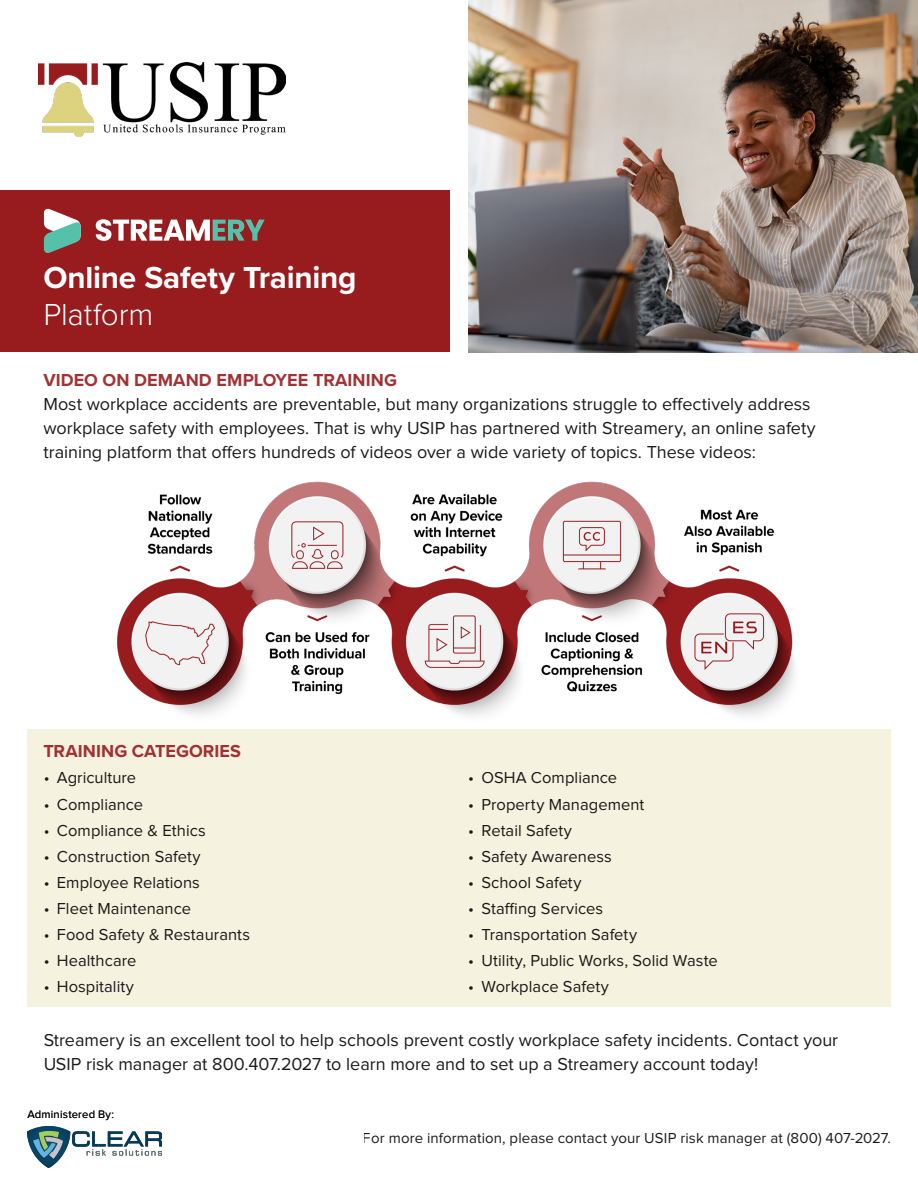
<style>
.page{position:relative;width:918px;height:1188px;background:#fff}
.page>*{position:absolute;margin:0;border:0;box-sizing:border-box;transform-origin:0 0}
.t1{font:700 31.5px "Proxima Nova";letter-spacing:-.01em;color:#fff}
.t2{font:300 31.5px "Proxima Nova";letter-spacing:-.005em;color:#fff}
.t3{font:18px/24px "Proxima Nova";color:#000}
.t4{font:700 18px "Proxima Nova";letter-spacing:.005em;color:#981b1e}
.t5{font:16.5px "Proxima Nova";letter-spacing:.005em;color:#000}
.t6{font:15px "Proxima Nova";letter-spacing:.005em;color:#000}
.t7{font:11.25px "Proxima Nova";letter-spacing:.02em;color:#000}
</style>
<div class="page">
<div style="left:0;top:190px;width:449px;height:162px;background:#981b1e"></div>
<div style="left:27px;top:729px;width:864px;height:278px;background:#f6f2e0"></div>
<img style="left:469px;top:0;width:449px;height:352px">
<img style="left:27px;top:1126px;width:135px;height:42px">
<svg style="left:44px;top:209px;width:37px;height:44px"></svg>
<svg style="left:96px;top:219px;width:169px;height:22px"></svg>
<img style="left:39px;top:63px;width:246px;height:74px">
<img style="left:117px;top:481px;width:678px;height:235px">
<h1 class="t1" style="left:43px;top:254px;width:315px">Online Safety Training</h1>
<h1 class="t2" style="left:43px;top:291px;width:112px">Platform</h1>
<p class="t4" style="left:43px;top:367px;width:355px">VIDEO ON DEMAND EMPLOYEE TRAINING</p>
<p class="t3" style="left:43px;top:393px;width:774px">Most workplace accidents are preventable, but many organizations struggle to effectively address workplace safety with employees. That is why USIP has partnered with Streamery, an online safety training platform that offers hundreds of videos over a wide variety of topics. These videos:</p>
<p class="t4" style="left:43px;top:737px;width:199px">TRAINING CATEGORIES</p>
<p class="t5" style="left:43px;top:770px;width:94px">• Agriculture</p>
<p class="t5" style="left:43px;top:796px;width:101px">• Compliance</p>
<p class="t5" style="left:43px;top:823px;width:164px">• Compliance &amp; Ethics</p>
<p class="t5" style="left:43px;top:849px;width:159px">• Construction Safety</p>
<p class="t5" style="left:43px;top:875px;width:158px">• Employee Relations</p>
<p class="t5" style="left:43px;top:901px;width:149px">• Fleet Maintenance</p>
<p class="t5" style="left:43px;top:927px;width:208px">• Food Safety &amp; Restaurants</p>
<p class="t5" style="left:43px;top:953px;width:95px">• Healthcare</p>
<p class="t5" style="left:43px;top:979px;width:92px">• Hospitality</p>
<p class="t5" style="left:468px;top:770px;width:151px">• OSHA Compliance</p>
<p class="t5" style="left:468px;top:797px;width:178px">• Property Management</p>
<p class="t5" style="left:468px;top:823px;width:105px">• Retail Safety</p>
<p class="t5" style="left:468px;top:849px;width:145px">• Safety Awareness</p>
<p class="t5" style="left:468px;top:875px;width:115px">• School Safety</p>
<p class="t5" style="left:468px;top:901px;width:137px">• Staffing Services</p>
<p class="t5" style="left:468px;top:927px;width:171px">• Transportation Safety</p>
<p class="t5" style="left:468px;top:953px;width:251px">• Utility, Public Works, Solid Waste</p>
<p class="t5" style="left:468px;top:979px;width:142px">• Workplace Safety</p>
<p class="t3" style="left:43px;top:1029px;width:796px">Streamery is an excellent tool to help schools prevent costly workplace safety incidents. Contact your<br>USIP risk manager at 800.407.2027 to learn more and to set up a Streamery account today!</p>
<p class="t7" style="left:27px;top:1109px;width:88px">Administered By:</p>
<p class="t6" style="left:363px;top:1131px;width:530px">For more information, please contact your USIP risk manager at (800) 407-2027.</p>
</div>
